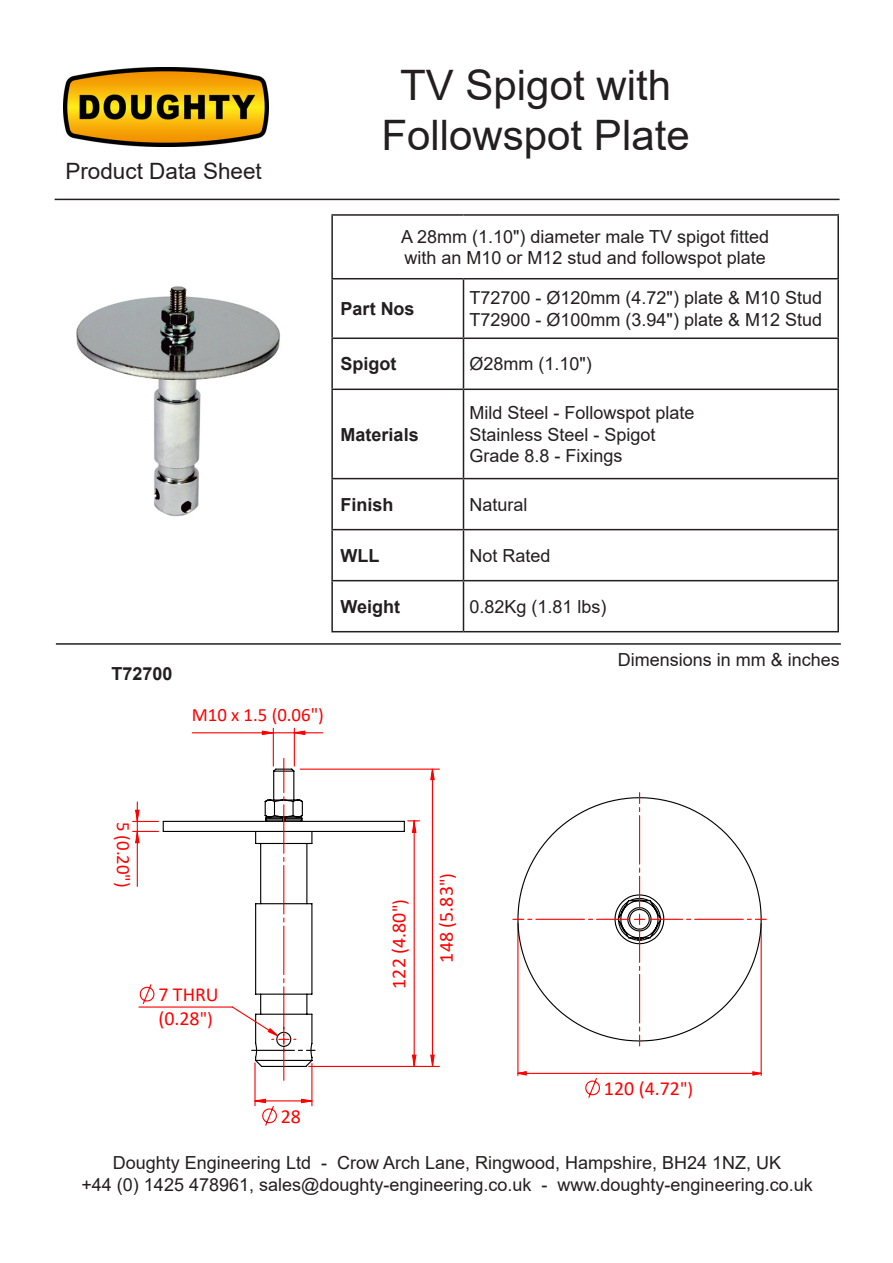
<style>
.page{position:relative;width:893px;height:1263px;background:#fff}
.page>*{position:absolute;margin:0;border:0;box-sizing:border-box;transform-origin:0 0}
.t1{font:42px "Arial";color:#231f20}
.t2{font:22.5px "Arial";color:#231f20}
.t3{font:19.95px/23.9px "Calibri";color:#f00}
.t4{font:18.75px "Calibri";color:#f00}
.t5{font:18px "Arial";color:#231f20}
.t6{font:700 18px "Arial";color:#231f20}
.s1{font-size:18.75px}
</style>
<div class="page">
<img style="left:63px;top:68px;width:205px;height:79px">
<hr style="left:55px;top:199px;width:785px;height:1px;background:#231f20">
<hr style="left:56px;top:643px;width:785px;height:2px;background:#231f20">
<img style="left:76px;top:286px;width:204px;height:231px">
<hr style="left:331px;top:214px;width:132px;height:2px;background:#231f20">
<hr style="left:331px;top:216px;width:2px;height:62px;background:#231f20">
<hr style="left:463px;top:214px;width:376px;height:2px;background:#231f20">
<hr style="left:837px;top:216px;width:2px;height:62px;background:#231f20">
<hr style="left:331px;top:278px;width:132px;height:1px;background:#231f20">
<hr style="left:331px;top:279px;width:2px;height:58px;background:#231f20">
<hr style="left:463px;top:278px;width:376px;height:1px;background:#231f20">
<hr style="left:463px;top:279px;width:1px;height:58px;background:#231f20">
<hr style="left:837px;top:279px;width:2px;height:58px;background:#231f20">
<hr style="left:331px;top:337px;width:132px;height:2px;background:#231f20">
<hr style="left:331px;top:339px;width:2px;height:50px;background:#231f20">
<hr style="left:463px;top:337px;width:376px;height:2px;background:#231f20">
<hr style="left:463px;top:339px;width:1px;height:50px;background:#231f20">
<hr style="left:837px;top:339px;width:2px;height:50px;background:#231f20">
<hr style="left:331px;top:389px;width:132px;height:1px;background:#231f20">
<hr style="left:331px;top:390px;width:2px;height:88px;background:#231f20">
<hr style="left:463px;top:389px;width:376px;height:1px;background:#231f20">
<hr style="left:463px;top:390px;width:1px;height:88px;background:#231f20">
<hr style="left:837px;top:390px;width:2px;height:88px;background:#231f20">
<hr style="left:331px;top:478px;width:132px;height:1px;background:#231f20">
<hr style="left:331px;top:479px;width:2px;height:50px;background:#231f20">
<hr style="left:463px;top:478px;width:376px;height:1px;background:#231f20">
<hr style="left:463px;top:479px;width:1px;height:50px;background:#231f20">
<hr style="left:837px;top:479px;width:2px;height:50px;background:#231f20">
<hr style="left:331px;top:529px;width:132px;height:1px;background:#231f20">
<hr style="left:331px;top:530px;width:2px;height:50px;background:#231f20">
<hr style="left:463px;top:529px;width:376px;height:1px;background:#231f20">
<hr style="left:463px;top:530px;width:1px;height:50px;background:#231f20">
<hr style="left:837px;top:530px;width:2px;height:50px;background:#231f20">
<hr style="left:331px;top:580px;width:132px;height:1px;background:#231f20">
<hr style="left:331px;top:581px;width:2px;height:50px;background:#231f20">
<hr style="left:463px;top:580px;width:376px;height:1px;background:#231f20">
<hr style="left:463px;top:581px;width:1px;height:50px;background:#231f20">
<hr style="left:837px;top:581px;width:2px;height:50px;background:#231f20">
<hr style="left:331px;top:631px;width:132px;height:1px;background:#231f20">
<hr style="left:463px;top:631px;width:376px;height:1px;background:#231f20">
<svg style="left:162px;top:820px;width:243px;height:246px"></svg>
<hr style="left:518px;top:1073px;width:243px;height:1px;background:#f00">
<hr style="left:761px;top:923px;width:1px;height:152px;background:#f00">
<hr style="left:517px;top:923px;width:1px;height:152px;background:#f00">
<svg style="left:752px;top:1070px;width:10px;height:6px"></svg>
<svg style="left:517px;top:1070px;width:10px;height:6px"></svg>
<svg style="left:585px;top:1078px;width:15px;height:20px"></svg>
<hr style="left:254px;top:1063px;width:2px;height:43px;background:#f00">
<hr style="left:311px;top:1063px;width:1px;height:43px;background:#f00">
<svg style="left:254px;top:1098px;width:59px;height:28px"></svg>
<hr style="left:137px;top:802px;width:1px;height:84px;background:#f00">
<svg style="left:133px;top:831px;width:25px;height:13px"></svg>
<svg style="left:133px;top:809px;width:25px;height:13px"></svg>
<svg style="left:408px;top:820px;width:11px;height:246px"></svg>
<hr style="left:309px;top:1066px;width:130px;height:1px;background:#f00">
<svg style="left:513px;top:793px;width:253px;height:253px"></svg>
<hr style="left:432px;top:769px;width:1px;height:297px;background:#f00">
<hr style="left:300px;top:768px;width:139px;height:2px;background:#f00">
<svg style="left:429px;top:1054px;width:6px;height:12px"></svg>
<svg style="left:430px;top:768px;width:5px;height:13px"></svg>
<hr style="left:139px;top:1006px;width:93px;height:1px;background:#f00">
<svg style="left:231px;top:758px;width:84px;height:322px"></svg>
<svg style="left:139px;top:984px;width:16px;height:20px"></svg>
<hr style="left:273px;top:728px;width:1px;height:38px;background:#f00">
<hr style="left:294px;top:728px;width:1px;height:38px;background:#f00">
<hr style="left:192px;top:732px;width:131px;height:1px;background:#f00">
<svg style="left:293px;top:730px;width:13px;height:6px"></svg>
<svg style="left:261px;top:730px;width:13px;height:6px"></svg>
<p class="t2" style="left:65px;top:155px;width:198px">Product Data Sheet</p>
<p class="t1" style="left:400px;top:56px;width:272px">TV Spigot with</p>
<p class="t1" style="left:382px;top:106px;width:310px">Followspot Plate</p>
<p class="t6" style="left:112px;top:661px;width:63px">T72700</p>
<p class="t4" style="left:192px;top:702px;width:134px">M10 x 1.5 (0.06")</p>
<p class="t5" style="left:401px;top:224px;width:370px">A 28mm (1.10") diameter male TV spigot fitted</p>
<p class="t5" style="left:405px;top:245px;width:363px">with an M10 or M12 stud and followspot plate</p>
<p class="t6" style="left:341px;top:296px;width:76px">Part Nos</p>
<p class="t5" style="left:469px;top:286px;width:354px">T72700 - Ø120mm (4.72") plate &amp; M10 Stud</p>
<p class="t5" style="left:469px;top:307px;width:354px">T72900 - Ø100mm (3.94") plate &amp; M12 Stud</p>
<p class="t6" style="left:341px;top:351px;width:57px">Spigot</p>
<p class="t5" style="left:469px;top:352px;width:124px">Ø28mm (1.10")</p>
<p class="t6" style="left:341px;top:421px;width:80px">Materials</p>
<p class="t5" style="left:469px;top:400px;width:227px">Mild Steel - Followspot plate</p>
<p class="t5" style="left:469px;top:422px;width:188px">Stainless Steel - Spigot</p>
<p class="t5" style="left:469px;top:443px;width:155px">Grade 8.8 - Fixings</p>
<p class="t6" style="left:341px;top:492px;width:55px">Finish</p>
<p class="t5" style="left:469px;top:492px;width:60px">Natural</p>
<p class="t6" style="left:341px;top:543px;width:40px">WLL</p>
<p class="t5" style="left:469px;top:543px;width:83px">Not Rated</p>
<p class="t6" style="left:341px;top:594px;width:61px">Weight</p>
<p class="t5" style="left:469px;top:594px;width:139px">0.82Kg (1.81 lbs)</p>
<p class="t5" style="left:618px;top:647px;width:224px">Dimensions in mm &amp; inches</p>
<p class="t4" style="left:136px;top:822px;width:68px;rotate:90deg">5 (0.20")</p>
<p class="t3" style="left:158px;top:982px;width:62px">7 THRU (0.28<span class="s1">")</span></p>
<p class="t3" style="left:281px;top:1103px;width:22px">28</p>
<p class="t3" style="left:386px;top:989px;width:91px;rotate:-90deg">122 (4.80<span class="s1">")</span></p>
<p class="t3" style="left:434px;top:962px;width:91px;rotate:-90deg">148 (5.83<span class="s1">")</span></p>
<p class="t3" style="left:604px;top:1075px;width:91px">120 (4.72<span class="s1">")</span></p>
<p class="t5" style="left:113px;top:1150px;width:670px">Doughty Engineering Ltd - Crow Arch Lane, Ringwood, Hampshire, BH24 1NZ, UK</p>
<p class="t5" style="left:81px;top:1172px;width:733px">+44 (0) 1425 478961, sales@doughty-engineering.co.uk - www.doughty-engineering.co.uk</p>
</div>
